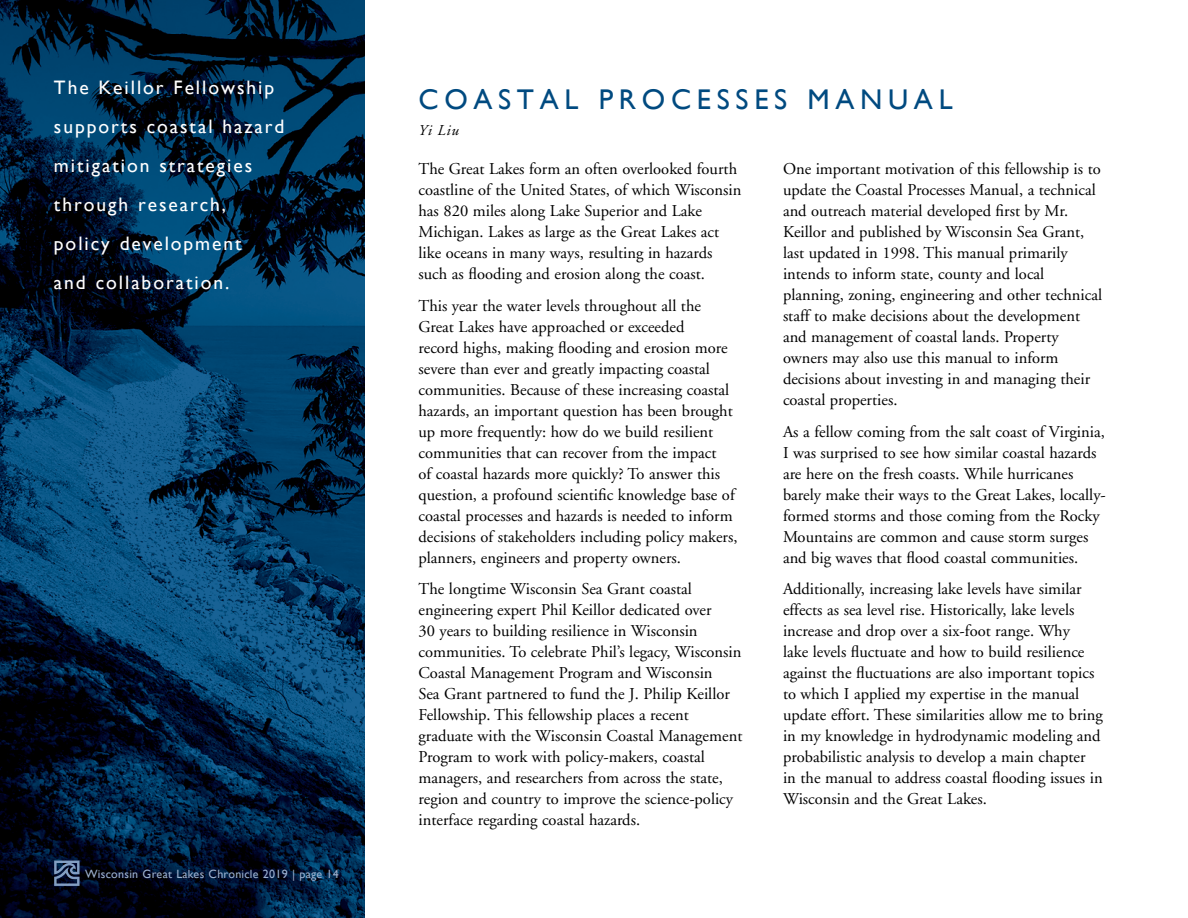
<style>
.page{position:relative;width:1188px;height:918px;background:#fff}
.page>*{position:absolute;margin:0;border:0;box-sizing:border-box;transform-origin:0 0}
.t1{font:28.5px "Gill Sans";letter-spacing:.2em;color:#004a80}
.t2{font:19.5px/39px "Gill Sans";letter-spacing:.1em;color:#fff}
.t3{font:16.5px/21px "Adobe Garamond";color:#000}
.t4{font:italic 15px "Adobe Garamond";color:#000}
.t5{font:12px "Gill Sans";letter-spacing:.025em;color:#9cb1cf}
</style>
<div class="page">
<img style="left:0;top:0;width:364px;height:918px">
<svg style="left:54px;top:861px;width:26px;height:25px"></svg>
<p class="t2" style="left:54px;top:68px;width:232px">The Keillor Fellowship supports coastal hazard mitigation strategies through research, policy development<br>and collaboration.</p>
<h1 class="t1" style="left:418px;top:83px;width:536px">COASTAL PROCESSES MANUAL</h1>
<p class="t4" style="left:418px;top:122px;width:42px">Yi Liu</p>
<p class="t3" style="left:418px;top:159px;width:324px">The Great Lakes form an often overlooked fourth coastline of the United States, of which Wisconsin has 820 miles along Lake Superior and Lake Michigan. Lakes as large as the Great Lakes act like oceans in many ways, resulting in hazards such as flooding and erosion along the coast.</p>
<p class="t3" style="left:418px;top:295px;width:321px">This year the water levels throughout all the Great Lakes have approached or exceeded<br>record highs, making flooding and erosion more severe than ever and greatly impacting coastal communities. Because of these increasing coastal hazards, an important question has been brought up more frequently: how do we build resilient communities that can recover from the impact<br>of coastal hazards more quickly? To answer this question, a profound scientific knowledge base of coastal processes and hazards is needed to inform decisions of stakeholders including policy makers, planners, engineers and property owners.</p>
<p class="t3" style="left:418px;top:579px;width:325px">The longtime Wisconsin Sea Grant coastal engineering expert Phil Keillor dedicated over<br>30 years to building resilience in Wisconsin communities. To celebrate Phil’s legacy, Wisconsin Coastal Management Program and Wisconsin<br>Sea Grant partnered to fund the J. Philip Keillor Fellowship. This fellowship places a recent graduate with the Wisconsin Coastal Management Program to work with policy-makers, coastal managers, and researchers from across the state, region and country to improve the science-policy interface regarding coastal hazards.</p>
<p class="t3" style="left:783px;top:159px;width:321px">One important motivation of this fellowship is to update the Coastal Processes Manual, a technical and outreach material developed first by Mr.<br>Keillor and published by Wisconsin Sea Grant, last updated in 1998. This manual primarily intends to inform state, county and local planning, zoning, engineering and other technical staff to make decisions about the development and management of coastal lands. Property owners may also use this manual to inform decisions about investing in and managing their coastal properties.</p>
<p class="t3" style="left:783px;top:421px;width:324px">As a fellow coming from the salt coast of Virginia, I was surprised to see how similar coastal hazards are here on the fresh coasts. While hurricanes barely make their ways to the Great Lakes, locally&shy;formed storms and those coming from the Rocky Mountains are common and cause storm surges and big waves that flood coastal communities.</p>
<p class="t3" style="left:783px;top:579px;width:321px">Additionally, increasing lake levels have similar effects as sea level rise. Historically, lake levels increase and drop over a six-foot range. Why<br>lake levels fluctuate and how to build resilience against the fluctuations are also important topics to which I applied my expertise in the manual update effort. These similarities allow me to bring in my knowledge in hydrodynamic modeling and probabilistic analysis to develop a main chapter<br>in the manual to address coastal flooding issues in Wisconsin and the Great Lakes.</p>
<p class="t5" style="left:85px;top:867px;width:255px">Wisconsin Great Lakes Chronicle 2019 | page 14</p>
</div>
